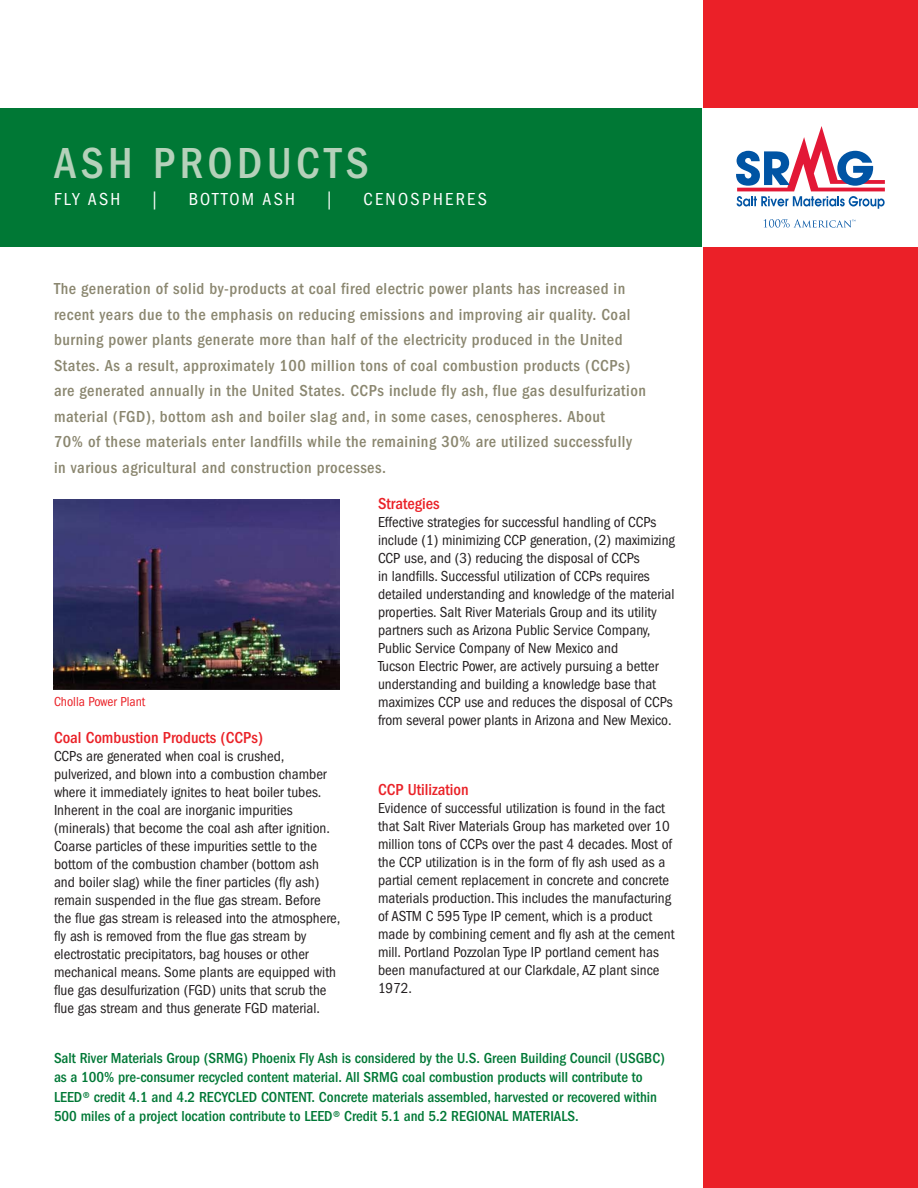
<style>
.page{position:relative;width:918px;height:1188px;background:#fff}
.page>*{position:absolute;margin:0;border:0;box-sizing:border-box;transform-origin:0 0}
.t1{font:500 condensed 45px "ITC Franklin Gothic Std";letter-spacing:.1em;color:#b5d1ba}
.t2{font:condensed 18px "ITC Franklin Gothic Std";letter-spacing:.13em;color:#fff}
.t3{font:500 condensed 16.5px/25.5px "ITC Franklin Gothic Std";letter-spacing:.03em;color:#8b8770}
.t4{font:500 condensed 16.5px "ITC Franklin Gothic Std";color:#ea2228}
.t5{font:condensed 15px/18px "ITC Franklin Gothic Std";color:#231f20}
.t6{font:500 condensed 15px/19.5px "ITC Franklin Gothic Std";color:#007836}
.t7{font:condensed 13.5px "ITC Franklin Gothic Std";color:#ea2228}
</style>
<div class="page">
<div style="left:703px;top:0;width:215px;height:1188px;background:#eb2028"></div>
<div style="left:0;top:108px;width:703px;height:139px;background:#007835"></div>
<div style="left:703px;top:108px;width:215px;height:139px;background:#fff"></div>
<img style="left:54px;top:499px;width:286px;height:191px">
<svg style="left:736px;top:126px;width:149px;height:83px"></svg>
<svg style="left:764px;top:219px;width:92px;height:9px"></svg>
<h1 class="t1" style="left:54px;top:146px;width:316px">ASH PRODUCTS</h1>
<p class="t2" style="left:54px;top:192px;width:68px">FLY ASH</p>
<p class="t2" style="left:150px;top:192px;width:10px">|</p>
<p class="t2" style="left:189px;top:192px;width:108px">BOTTOM ASH</p>
<p class="t2" style="left:325px;top:192px;width:10px">|</p>
<p class="t2" style="left:363px;top:192px;width:125px">CENOSPHERES</p>
<p class="t3" style="left:54px;top:277px;width:594px">The generation of solid by-products at coal fired electric power plants has increased in recent years due to the emphasis on reducing emissions and improving air quality. Coal burning power plants generate more than half of the electricity produced in the United States. As a result, approximately 100 million tons of coal combustion products (CCPs) are generated annually in the United States. CCPs include fly ash, flue gas desulfurization material (FGD), bottom ash and boiler slag and, in some cases, cenospheres. About<br>70% of these materials enter landfills while the remaining 30% are utilized successfully in various agricultural and construction processes.</p>
<p class="t7" style="left:54px;top:696px;width:93px">Cholla Power Plant</p>
<p class="t4" style="left:54px;top:731px;width:211px">Coal Combustion Products (CCPs)</p>
<p class="t5" style="left:54px;top:748px;width:288px">CCPs are generated when coal is crushed, pulverized, and blown into a combustion chamber where it immediately ignites to heat boiler tubes.<br>Inherent in the coal are inorganic impurities (minerals) that become the coal ash after ignition.<br>Coarse particles of these impurities settle to the bottom of the combustion chamber (bottom ash and boiler slag) while the finer particles (fly ash) remain suspended in the flue gas stream. Before the flue gas stream is released into the atmosphere, fly ash is removed from the flue gas stream by electrostatic precipitators, bag houses or other mechanical means. Some plants are equipped with flue gas desulfurization (FGD) units that scrub the flue gas stream and thus generate FGD material.</p>
<p class="t4" style="left:378px;top:498px;width:63px">Strategies</p>
<p class="t5" style="left:378px;top:514px;width:299px">Effective strategies for successful handling of CCPs include (1) minimizing CCP generation, (2) maximizing CCP use, and (3) reducing the disposal of CCPs<br>in landfills. Successful utilization of CCPs requires detailed understanding and knowledge of the material properties. Salt River Materials Group and its utility partners such as Arizona Public Service Company, Public Service Company of New Mexico and<br>Tucson Electric Power, are actively pursuing a better understanding and building a knowledge base that maximizes CCP use and reduces the disposal of CCPs from several power plants in Arizona and New Mexico.</p>
<p class="t4" style="left:378px;top:783px;width:92px">CCP Utilization</p>
<p class="t5" style="left:378px;top:800px;width:298px">Evidence of successful utilization is found in the fact that Salt River Materials Group has marketed over 10 million tons of CCPs over the past 4 decades. Most of the CCP utilization is in the form of fly ash used as a partial cement replacement in concrete and concrete materials production. This includes the manufacturing of ASTM C 595 Type IP cement, which is a product made by combining cement and fly ash at the cement mill. Portland Pozzolan Type IP portland cement has been manufactured at our Clarkdale, AZ plant since 1972.</p>
<p class="t6" style="left:54px;top:1049px;width:613px">Salt River Materials Group (SRMG) Phoenix Fly Ash is considered by the U.S. Green Building Council (USGBC) as a 100% pre-consumer recycled content material. All SRMG coal combustion products will contribute to LEED® credit 4.1 and 4.2 RECYCLED CONTENT. Concrete materials assembled, harvested or recovered within 500 miles of a project location contribute to LEED® Credit 5.1 and 5.2 REGIONAL MATERIALS.</p>
</div>
